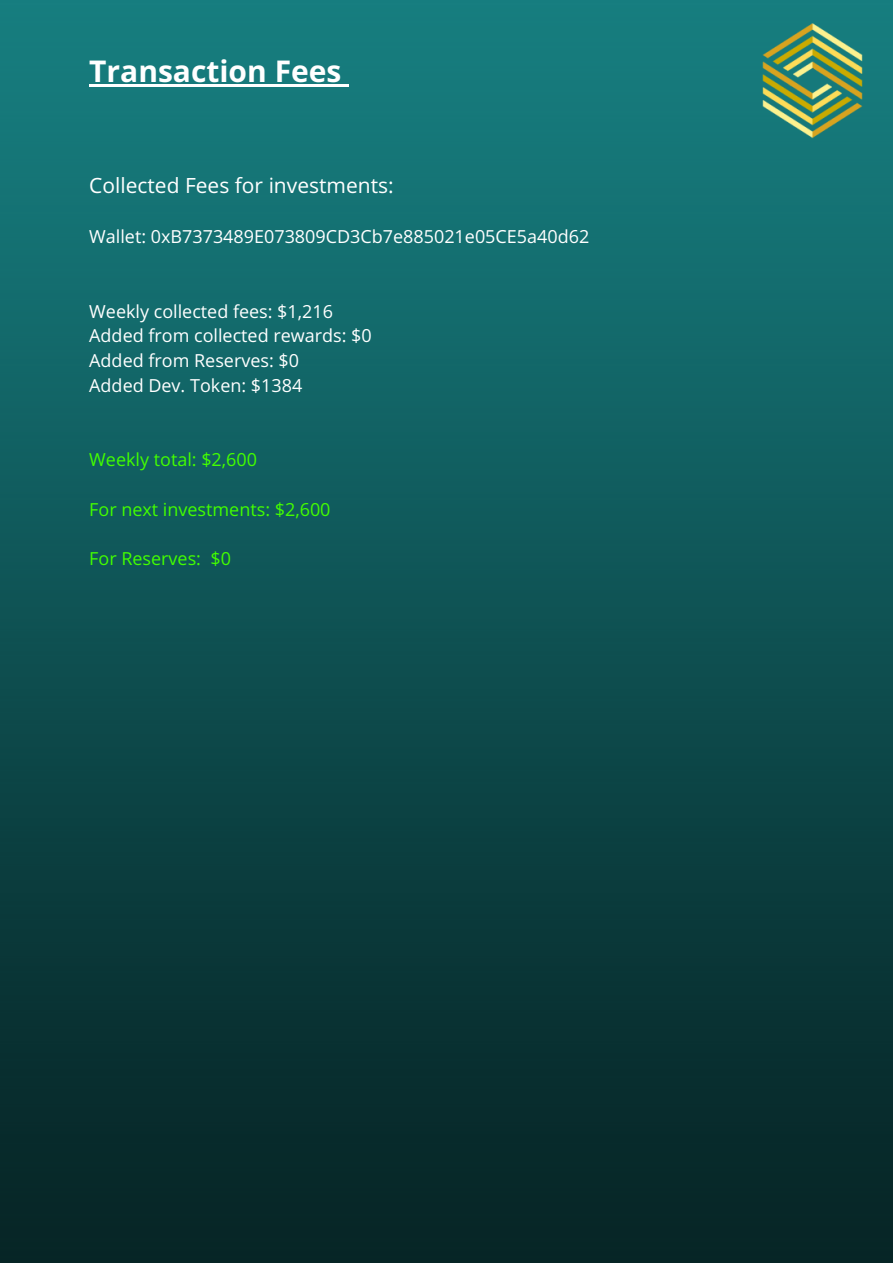
<style>
.page{position:relative;width:893px;height:1264px;background:#fff}
.page>*{position:absolute;margin:0;border:0;box-sizing:border-box;transform-origin:0 0}
.t1{font:700 30px "Open Sans Hebrew";color:#fff}
.t2{font:21px "Open Sans Hebrew";color:#fff}
.t3{font:18px/24.8px "Open Sans Hebrew";color:#fff}
.t4{font:18px "Open Sans Hebrew";color:#42ff00}
</style>
<div class="page">
<img style="left:0;top:0;width:892px;height:1262px">
<img style="left:731px;top:0;width:161px;height:162px">
<hr style="left:89px;top:84px;width:252px;height:3px;background:#fff">
<svg style="left:341px;top:84px;width:8px;height:3px"></svg>
<h1 class="t1" style="left:89px;top:50px;width:254px">Transaction Fees</h1>
<p class="t2" style="left:89px;top:170px;width:306px">Collected Fees for investments:</p>
<p class="t3" style="left:89px;top:224px;width:501px">Wallet: 0xB7373489E073809CD3Cb7e885021e05CE5a40d62</p>
<p class="t3" style="left:89px;top:298px;width:284px">Weekly collected fees: $1,216<br>Added from collected rewards: $0<br>Added from Reserves: $0<br>Added Dev. Token: $1384</p>
<p class="t4" style="left:89px;top:447px;width:169px">Weekly total: $2,600</p>
<p class="t4" style="left:89px;top:496px;width:243px">For next investments: $2,600</p>
<p class="t4" style="left:89px;top:546px;width:143px">For Reserves: $0</p>
</div>
